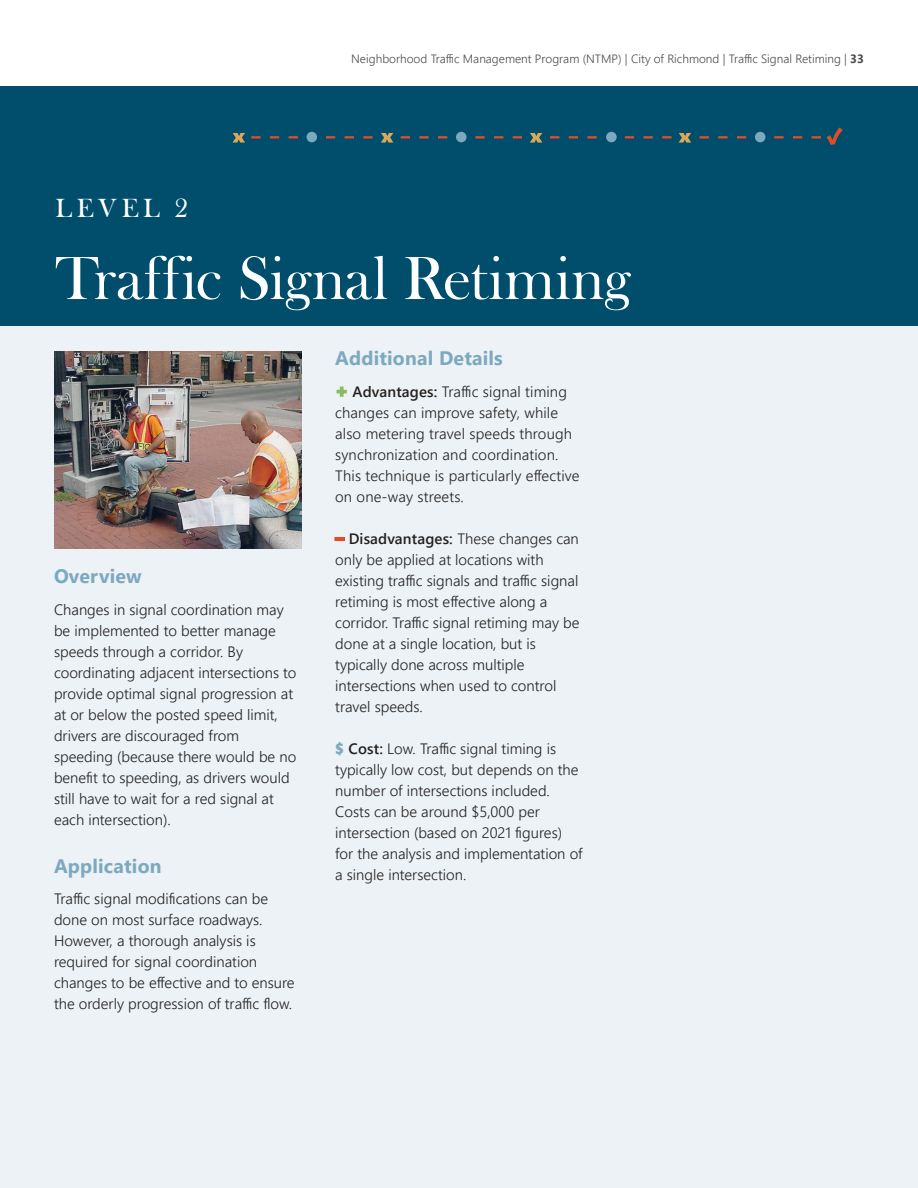
<style>
.page{position:relative;width:918px;height:1188px;background:#fff}
.page>*{position:absolute;margin:0;border:0;box-sizing:border-box;transform-origin:0 0}
.Strategies_Heading{font:63px "Bask Old Face";letter-spacing:.005em;color:#fff}
.Level_Heading{font:27px "Bask Old Face";letter-spacing:.18em;color:#fff}
.Heading_3{font:700 19.5px "Segoe UI";letter-spacing:.01em;color:#7da9be}
.Body_Text{font:300 15px/21px "Segoe UI";color:#231f20}
.t1{font:300 12px "Segoe UI";color:#4b4c4d}
.s1{font-weight:700}
.s2{font-family:"Segoe UI Black";font-weight:400;font-size:18px;color:#8cba61}
.s3{font-weight:600}
.s4{font-family:"Segoe UI Black";font-weight:400;font-size:18px;color:#e04d23}
.s5{font-family:"Segoe UI Black";font-weight:400;color:#7da9be}
</style>
<div class="page">
<div style="left:0;top:326px;width:918px;height:862px;background:#ecf2f5"></div>
<div style="left:0;top:86px;width:918px;height:240px;background:#004d6c"></div>
<svg style="left:232px;top:127px;width:611px;height:18px"></svg>
<img style="left:54px;top:351px;width:248px;height:198px">
<p class="t1" style="left:351px;top:48px;width:514px">Neighborhood Traffic Management Program (NTMP) | City of Richmond | Traffic Signal Retiming | <span class="s1">33</span></p>
<p class="Level_Heading" style="left:56px;top:193px;width:134px">LEVEL 2</p>
<p class="Strategies_Heading" style="left:56px;top:244px;width:576px">Traffic Signal Retiming</p>
<p class="Heading_3" style="left:54px;top:558px;width:89px">Overview</p>
<p class="Body_Text" style="left:54px;top:598px;width:244px">Changes in signal coordination may be implemented to better manage speeds through a corridor. By coordinating adjacent intersections to provide optimal signal progression at at or below the posted speed limit, drivers are discouraged from speeding (because there would be no benefit to speeding, as drivers would still have to wait for a red signal at each intersection).</p>
<p class="Heading_3" style="left:54px;top:847px;width:109px">Application</p>
<p class="Body_Text" style="left:54px;top:887px;width:242px">Traffic signal modifications can be done on most surface roadways.<br>However, a thorough analysis is required for signal coordination changes to be effective and to ensure the orderly progression of traffic flow.</p>
<p class="Heading_3" style="left:335px;top:340px;width:169px">Additional Details</p>
<p class="Body_Text" style="left:335px;top:379px;width:246px"><span class="s2">+</span> <span class="s3">Advantages:</span> Traffic signal timing changes can improve safety, while also metering travel speeds through synchronization and coordination.<br>This technique is particularly effective on one-way streets.</p>
<p class="Body_Text" style="left:335px;top:526px;width:246px"><span class="s4">–</span> <span class="s3">Disadvantages:</span> These changes can only be applied at locations with existing traffic signals and traffic signal retiming is most effective along a corridor. Traffic signal retiming may be done at a single location, but is typically done across multiple intersections when used to control travel speeds.</p>
<p class="Body_Text" style="left:335px;top:736px;width:249px"><span class="s5">$</span> <span class="s3">Cost:</span> Low. Traffic signal timing is typically low cost, but depends on the number of intersections included.<br>Costs can be around $5,000 per intersection (based on 2021 figures) for the analysis and implementation of a single intersection.</p>
</div>
